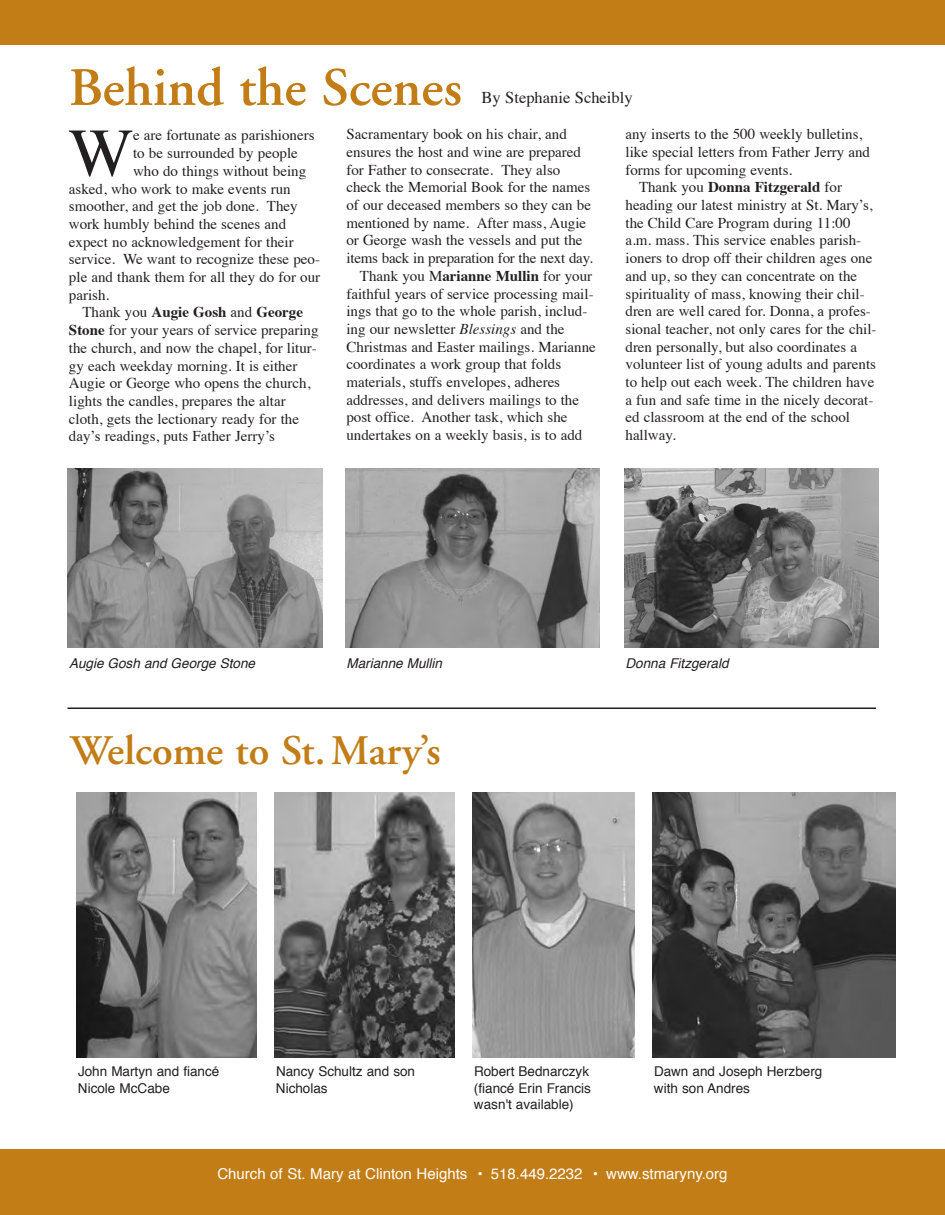
<style>
.page{position:relative;width:945px;height:1215px;background:#fff}
.page>*{position:absolute;margin:0;border:0;box-sizing:border-box;transform-origin:0 0}
.t1{font:68.4px "Times";color:#231f20}
.t2{font:600 54px "Adobe Garamond";color:#c27d16}
.t3{font:600 42px "Adobe Garamond";color:#c27d16}
.t4{font:16.5px "Times";color:#231f20}
.t5{font:15px "Times";color:#231f20}
.t6{font:15px "Helvetica";color:#fff}
.t7{font:700 15px "Times";color:#231f20}
.t8{font:13.5px/16.2px "Helvetica";color:#231f20}
.t9{font:italic 13.5px "Helvetica";color:#231f20}
.s1{font-weight:400}
.s2{font-weight:700}
.s3{font-style:italic}
</style>
<div class="page">
<div style="left:0;top:1149px;width:945px;height:66px;background:#c27d16"></div>
<div style="left:0;top:0;width:945px;height:45px;background:#c27d16"></div>
<hr style="left:68px;top:708px;width:808px;height:1px;background:#231f20">
<img style="left:76px;top:792px;width:180px;height:266px">
<img style="left:345px;top:468px;width:255px;height:180px">
<img style="left:68px;top:468px;width:254px;height:180px">
<img style="left:624px;top:468px;width:255px;height:180px">
<img style="left:274px;top:792px;width:180px;height:266px">
<img style="left:472px;top:792px;width:162px;height:266px">
<img style="left:652px;top:792px;width:244px;height:265px">
<h2 class="t2" style="left:69px;top:66px;width:395px">Behind the Scenes</h2>
<p class="t4" style="left:482px;top:90px;width:153px">By Stephanie Scheibly</p>
<h1 class="t1" style="left:69px;top:125px;width:66px">W</h1>
<p class="t5" style="left:133px;top:129px;width:183px">e are fortunate as parishioners</p>
<p class="t5" style="left:133px;top:147px;width:166px">to be surrounded by people</p>
<p class="t5" style="left:133px;top:165px;width:175px">who do things without being</p>
<p class="t5" style="left:69px;top:182px;width:223px">asked, who work to make events run</p>
<p class="t5" style="left:69px;top:200px;width:230px">smoother, and get the job done. They</p>
<p class="t5" style="left:69px;top:218px;width:219px">work humbly behind the scenes and</p>
<p class="t5" style="left:69px;top:235px;width:226px">expect no acknowledgement for their</p>
<p class="t5" style="left:69px;top:253px;width:253px">service. We want to recognize these peo-</p>
<p class="t5" style="left:69px;top:271px;width:253px">ple and thank them for all they do for our</p>
<p class="t5" style="left:69px;top:288px;width:42px">parish.</p>
<p class="t7" style="left:82px;top:306px;width:222px"><span class="s1">Thank you</span> Augie Gosh <span class="s1">and</span> George</p>
<p class="t5" style="left:69px;top:324px;width:251px"><span class="s2">Stone</span> for your years of service preparing</p>
<p class="t5" style="left:69px;top:342px;width:249px">the church, and now the chapel, for litur-</p>
<p class="t5" style="left:69px;top:359px;width:230px">gy each weekday morning. It is either</p>
<p class="t5" style="left:69px;top:377px;width:243px">Augie or George who opens the church,</p>
<p class="t5" style="left:69px;top:395px;width:218px">lights the candles, prepares the altar</p>
<p class="t5" style="left:69px;top:412px;width:232px">cloth, gets the lectionary ready for the</p>
<p class="t5" style="left:69px;top:430px;width:208px">day’s readings, puts Father Jerry’s</p>
<p class="t5" style="left:346px;top:128px;width:222px">Sacramentary book on his chair, and</p>
<p class="t5" style="left:346px;top:146px;width:236px">ensures the host and wine are prepared</p>
<p class="t5" style="left:346px;top:163px;width:215px">for Father to consecrate. They also</p>
<p class="t5" style="left:346px;top:181px;width:245px">check the Memorial Book for the names</p>
<p class="t5" style="left:346px;top:199px;width:246px">of our deceased members so they can be</p>
<p class="t5" style="left:346px;top:217px;width:241px">mentioned by name. After mass, Augie</p>
<p class="t5" style="left:346px;top:234px;width:238px">or George wash the vessels and put the</p>
<p class="t5" style="left:346px;top:252px;width:248px">items back in preparation for the next day.</p>
<p class="t5" style="left:360px;top:270px;width:234px">Thank you M<span class="s2">arianne Mullin</span> for your</p>
<p class="t5" style="left:346px;top:287px;width:249px">faithful years of service processing mail-</p>
<p class="t5" style="left:346px;top:305px;width:242px">ings that go to the whole parish, includ-</p>
<p class="t5" style="left:346px;top:323px;width:220px">ing our newsletter <span class="s3">Blessings</span> and the</p>
<p class="t5" style="left:346px;top:340px;width:251px">Christmas and Easter mailings. Marianne</p>
<p class="t5" style="left:346px;top:358px;width:216px">coordinates a work group that folds</p>
<p class="t5" style="left:346px;top:376px;width:215px">materials, stuffs envelopes, adheres</p>
<p class="t5" style="left:346px;top:394px;width:234px">addresses, and delivers mailings to the</p>
<p class="t5" style="left:346px;top:411px;width:223px">post office. Another task, which she</p>
<p class="t5" style="left:346px;top:429px;width:237px">undertakes on a weekly basis, is to add</p>
<p class="t5" style="left:626px;top:128px;width:238px">any inserts to the 500 weekly bulletins,</p>
<p class="t5" style="left:626px;top:146px;width:246px">like special letters from Father Jerry and</p>
<p class="t5" style="left:626px;top:163px;width:168px">forms for upcoming events.</p>
<p class="t7" style="left:639px;top:181px;width:205px"><span class="s1">Thank you</span> Donna Fitzgerald <span class="s1">for</span></p>
<p class="t5" style="left:626px;top:199px;width:249px">heading our latest ministry at St. Mary’s,</p>
<p class="t5" style="left:626px;top:217px;width:227px">the Child Care Program during 11:00</p>
<p class="t5" style="left:626px;top:234px;width:237px">a.m. mass. This service enables parish-</p>
<p class="t5" style="left:626px;top:252px;width:248px">ioners to drop off their children ages one</p>
<p class="t5" style="left:626px;top:270px;width:233px">and up, so they can concentrate on the</p>
<p class="t5" style="left:626px;top:287px;width:241px">spirituality of mass, knowing their chil-</p>
<p class="t5" style="left:626px;top:305px;width:247px">dren are well cared for. Donna, a profes-</p>
<p class="t5" style="left:626px;top:323px;width:253px">sional teacher, not only cares for the chil-</p>
<p class="t5" style="left:626px;top:340px;width:233px">dren personally, but also coordinates a</p>
<p class="t5" style="left:626px;top:358px;width:252px">volunteer list of young adults and parents</p>
<p class="t5" style="left:626px;top:376px;width:250px">to help out each week. The children have</p>
<p class="t5" style="left:626px;top:394px;width:249px">a fun and safe time in the nicely decorat-</p>
<p class="t5" style="left:626px;top:411px;width:226px">ed classroom at the end of the school</p>
<p class="t5" style="left:626px;top:429px;width:52px">hallway.</p>
<p class="t9" style="left:69px;top:658px;width:190px">Augie Gosh and George Stone</p>
<p class="t9" style="left:346px;top:658px;width:100px">Marianne Mullin</p>
<p class="t9" style="left:626px;top:658px;width:107px">Donna Fitzgerald</p>
<h3 class="t3" style="left:70px;top:734px;width:372px">Welcome to St.Mary’s</h3>
<p class="t8" style="left:78px;top:1065px;width:143px">John Martyn and fiancé<br>Nicole McCabe</p>
<p class="t8" style="left:276px;top:1065px;width:141px">Nancy Schultz and son<br>Nicholas</p>
<p class="t8" style="left:474px;top:1065px;width:118px">Robert Bednarczyk (fiancé Erin Francis wasn't available)</p>
<p class="t8" style="left:654px;top:1065px;width:170px">Dawn and Joseph Herzberg with son Andres</p>
<p class="t6" style="left:217px;top:1167px;width:512px">Church of St. Mary at Clinton Heights • 518.449.2232 • www.stmaryny.org</p>
</div>
